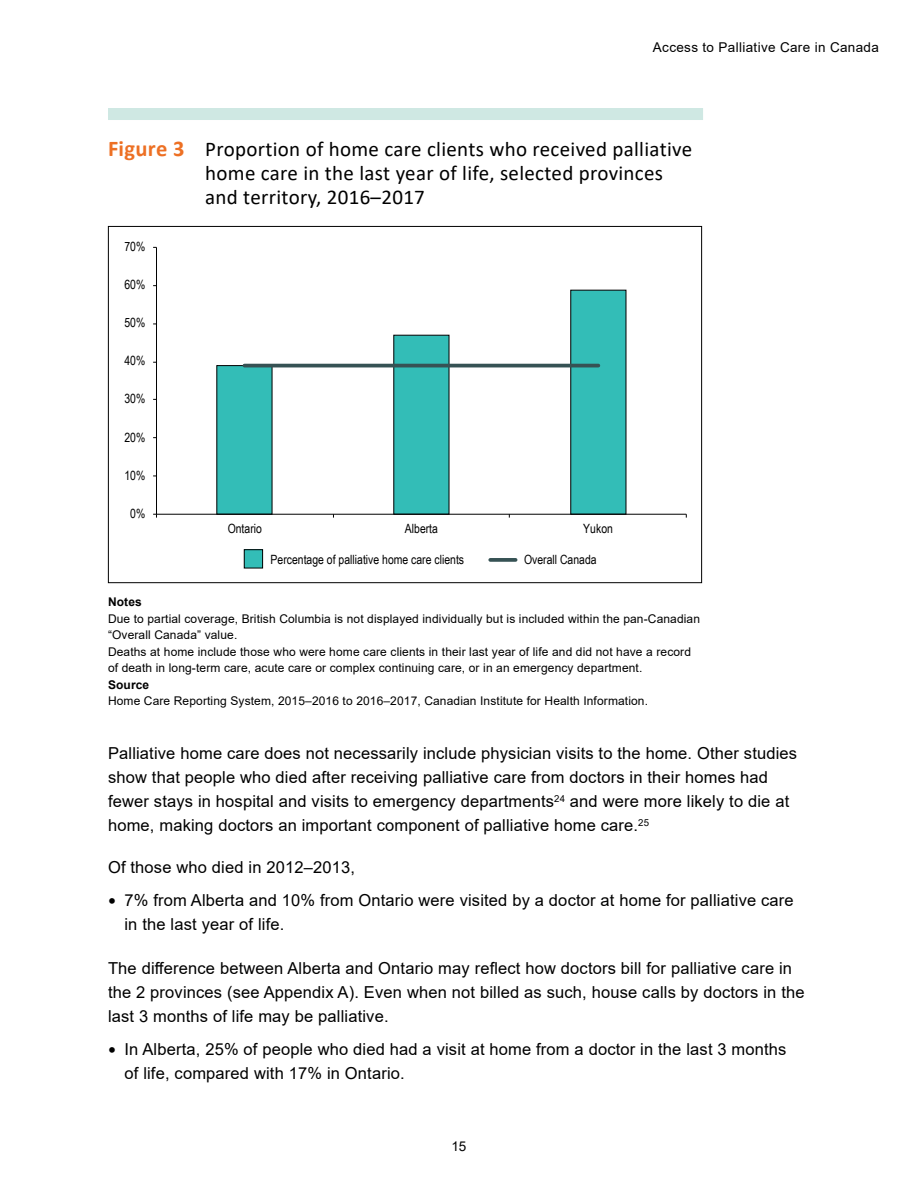
<style>
.page{position:relative;width:918px;height:1188px;background:#fff}
.page>*{position:absolute;margin:0;border:0;box-sizing:border-box;transform-origin:0 0}
.t1{font:21px/24px "Calibri";letter-spacing:.015em;color:#000}
.t2{font:16.5px/24px "Arial";letter-spacing:.01em;color:#000}
.t3{font:13.5px "Arial";letter-spacing:.025em;color:#000}
.t4{font:12.75px "Arial Narrow";color:#000}
.t5{font:12px/16.5px "Arial";letter-spacing:.01em;color:#000}
.t6{font:700 12px "Arial";letter-spacing:.01em;color:#000}
.s1{font-weight:700;font-size:22.5px;color:#ed7024}
.s2{font-size:22.5px}
</style>
<div class="page">
<div style="left:108px;top:108px;width:595px;height:12px;background:#cfe8e3"></div>
<svg style="left:216px;top:289px;width:411px;height:225px"></svg>
<hr style="left:156px;top:247px;width:1px;height:267px;background:#000">
<hr style="left:157px;top:514px;width:529px;height:1px;background:#000">
<hr style="left:244px;top:364px;width:354px;height:3px;background:#365254">
<div style="left:244px;top:550px;width:19px;height:18px;background:#33bdb7"></div>
<div style="left:244px;top:549px;width:19px;height:19px;border:1px solid #000"></div>
<svg style="left:490px;top:558px;width:26px;height:4px"></svg>
<p class="t3" style="left:653px;top:38px;width:228px">Access to Palliative Care in Canada</p>
<p class="t1" style="left:205px;top:137px;width:489px;text-indent:-97px"><span class="s1">Figure 3</span> Proportion of home care clients who received palliative home care in the last year of life, selected provinces and territory, 2016–2017</p>
<p class="t4" style="left:124px;top:237px;width:22px">70%</p>
<p class="t4" style="left:124px;top:275px;width:22px">60%</p>
<p class="t4" style="left:124px;top:313px;width:22px">50%</p>
<p class="t4" style="left:124px;top:352px;width:22px">40%</p>
<p class="t4" style="left:124px;top:390px;width:22px">30%</p>
<p class="t4" style="left:124px;top:428px;width:22px">20%</p>
<p class="t4" style="left:124px;top:466px;width:22px">10%</p>
<p class="t4" style="left:130px;top:504px;width:17px">0%</p>
<p class="t4" style="left:228px;top:519px;width:36px">Ontario</p>
<p class="t4" style="left:405px;top:519px;width:35px">Alberta</p>
<p class="t4" style="left:583px;top:519px;width:31px">Yukon</p>
<p class="t4" style="left:271px;top:550px;width:195px">Percentage of palliative home care clients</p>
<p class="t4" style="left:524px;top:550px;width:74px">Overall Canada</p>
<p class="t6" style="left:108px;top:593px;width:35px">Notes</p>
<p class="t5" style="left:108px;top:610px;width:594px">Due to partial coverage, British Columbia is not displayed individually but is included within the pan-Canadian “Overall Canada” value.<br>Deaths at home include those who were home care clients in their last year of life and did not have a record of death in long-term care, acute care or complex continuing care, or in an emergency department.</p>
<p class="t6" style="left:108px;top:676px;width:43px">Source</p>
<p class="t5" style="left:108px;top:693px;width:542px">Home Care Reporting System, 2015–2016 to 2016–2017, Canadian Institute for Health Information.</p>
<p class="t2" style="left:108px;top:741px;width:691px">Palliative home care does not necessarily include physician visits to the home. Other studies show that people who died after receiving palliative care from doctors in their homes had fewer stays in hospital and visits to emergency departments<sup>24</sup> and were more likely to die at home, making doctors an important component of palliative home care.<sup>25</sup></p>
<p class="t2" style="left:108px;top:855px;width:249px">Of those who died in 2012–2013,</p>
<p class="t2" style="left:124px;top:888px;width:671px;text-indent:-16px"><span class="s2">•</span> 7% from Alberta and 10% from Ontario were visited by a doctor at home for palliative care in the last year of life.</p>
<p class="t2" style="left:108px;top:957px;width:698px">The difference between Alberta and Ontario may reflect how doctors bill for palliative care in the 2 provinces (see Appendix A). Even when not billed as such, house calls by doctors in the last 3 months of life may be palliative.</p>
<p class="t2" style="left:124px;top:1038px;width:664px;text-indent:-16px"><span class="s2">•</span> In Alberta, 25% of people who died had a visit at home from a doctor in the last 3 months of life, compared with 17% in Ontario.</p>
<p class="t3" style="left:451px;top:1137px;width:17px">15</p>
</div>
